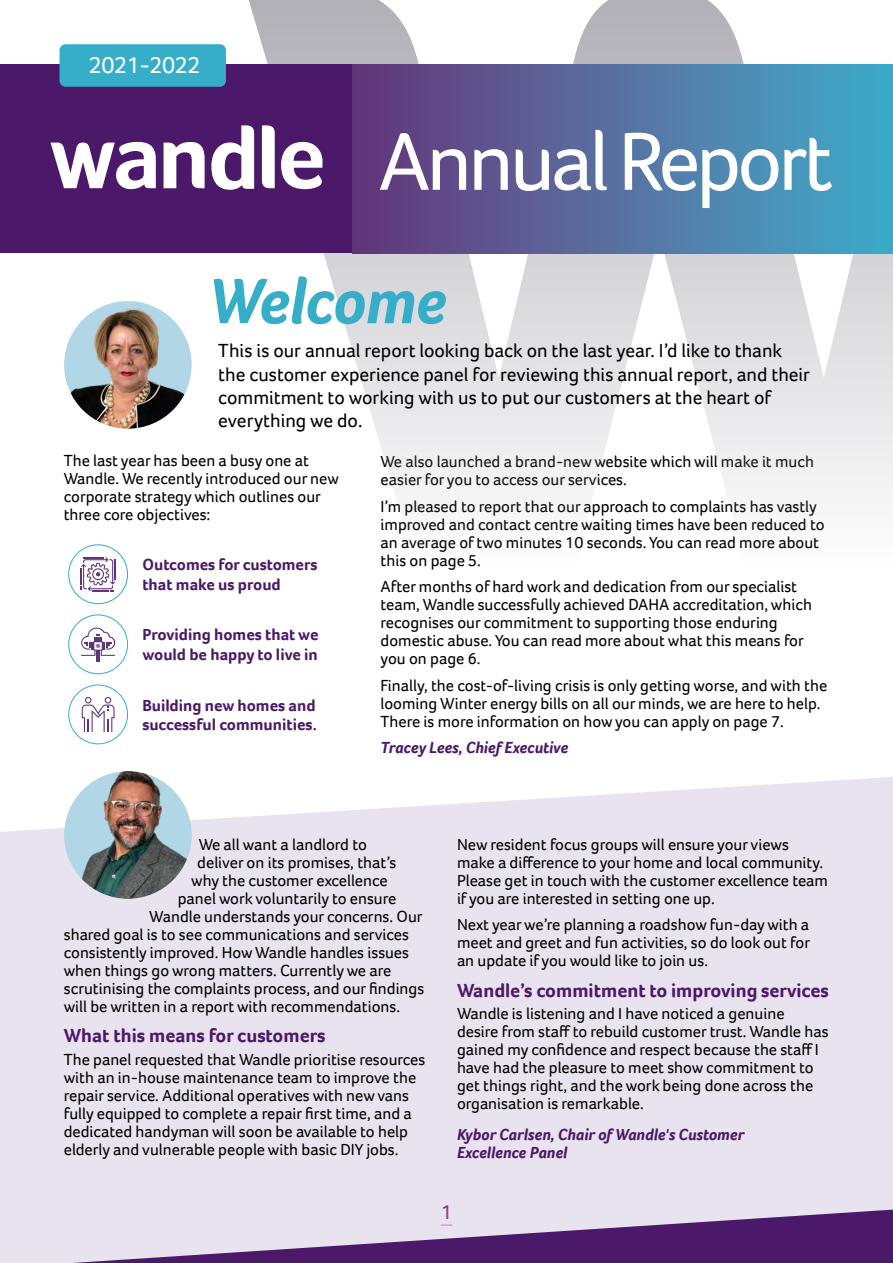
<style>
.page{position:relative;width:893px;height:1263px;background:#fff}
.page>*{position:absolute;margin:0;border:0;box-sizing:border-box;transform-origin:0 0}
.t1{font:84.45px "Foco";letter-spacing:-.05em;color:#fff}
.t2{font:italic 700 66px "Foco";letter-spacing:-.015em;color:#36adc9}
.Body_para{font:24px "Foco";letter-spacing:-.02em;color:#fff}
.t3{font:21px "Foco";color:#95358c}
.First_para_bold{font:19.5px/23.4px "Foco";letter-spacing:-.005em;color:#000}
.Body_para-2{font:700 19.5px "Foco";color:#4c1869}
.Body_para-3{font:16.5px/18px "Foco";color:#000}
.Bullet_copy_pos{font:700 16.5px/19.5px "Foco";color:#4c1869}
.Body_para-4{font:italic 700 16.5px/18px "Foco";color:#4c1869}
</style>
<div class="page">
<div style="left:0;top:777px;width:893px;height:486px;background:#e8e3ef"></div>
<img style="left:64px;top:771px;width:128px;height:128px;border-radius:64px">
<img style="left:64px;top:301px;width:128px;height:128px;border-radius:64px">
<div style="left:68px;top:685px;width:60px;height:59px;border:1px solid #36adc9;border-radius:50%"></div>
<svg style="left:82px;top:697px;width:33px;height:35px"></svg>
<div style="left:68px;top:614px;width:60px;height:60px;border:1px solid #36adc9;border-radius:50%"></div>
<svg style="left:81px;top:627px;width:34px;height:34px"></svg>
<div style="left:68px;top:544px;width:60px;height:60px;border:1px solid #36adc9;border-radius:50%"></div>
<svg style="left:81px;top:557px;width:34px;height:34px"></svg>
<svg style="left:245px;top:0;width:648px;height:498px"></svg>
<div style="left:0;top:65px;width:352px;height:188px;background:#4c1869"></div>
<div style="left:352px;top:65px;width:541px;height:188px;background:linear-gradient(to right,#673679,#41adca)"></div>
<div style="left:60px;top:44px;width:166px;height:43px;background:#36adc9;border-radius:6px"></div>
<svg style="left:51px;top:125px;width:272px;height:65px"></svg>
<svg style="left:72px;top:1209px;width:821px;height:54px;background:#9a7eac"></svg>
<p class="Body_para" style="left:89px;top:49px;width:113px">2021-2022</p>
<p class="t1" style="left:378px;top:105px;width:457px">Annual Report</p>
<p class="t2" style="left:208px;top:257px;width:241px">Welcome</p>
<p class="First_para_bold" style="left:218px;top:339px;width:593px">This is our annual report looking back on the last year. I’d like to thank the customer experience panel for reviewing this annual report, and their commitment to working with us to put our customers at the heart of everything we do.</p>
<p class="Body_para-3" style="left:64px;top:452px;width:277px">The last year has been a busy one at Wandle. We recently introduced our new corporate strategy which outlines our three core objectives:</p>
<p class="Bullet_copy_pos" style="left:142px;top:555px;width:176px">Outcomes for customers that make us proud</p>
<p class="Bullet_copy_pos" style="left:142px;top:625px;width:178px">Providing homes that we would be happy to live in</p>
<p class="Bullet_copy_pos" style="left:142px;top:695px;width:176px">Building new homes and successful communities.</p>
<p class="Body_para-3" style="left:381px;top:452px;width:435px">We also launched a brand-new website which will make it much easier for you to access our services.</p>
<p class="Body_para-3" style="left:381px;top:497px;width:445px">I’m pleased to report that our approach to complaints has vastly improved and contact centre waiting times have been reduced to an average of two minutes 10 seconds. You can read more about this on page 5.</p>
<p class="Body_para-3" style="left:381px;top:577px;width:433px">After months of hard work and dedication from our specialist team, Wandle successfully achieved DAHA accreditation, which recognises our commitment to supporting those enduring domestic abuse. You can read more about what this means for you on page 6.</p>
<p class="Body_para-3" style="left:381px;top:676px;width:448px">Finally, the cost-of-living crisis is only getting worse, and with the looming Winter energy bills on all our minds, we are here to help.<br>There is more information on how you can apply on page 7.</p>
<p class="Body_para-4" style="left:381px;top:738px;width:189px">Tracey Lees, Chief Executive</p>
<p class="Body_para-3" style="left:199px;top:835px;width:170px">We all want a landlord to</p>
<p class="Body_para-3" style="left:197px;top:853px;width:201px">deliver on its promises, that’s</p>
<p class="Body_para-3" style="left:191px;top:871px;width:198px">why the customer excellence</p>
<p class="Body_para-3" style="left:178px;top:889px;width:220px">panel work voluntarily to ensure</p>
<p class="Body_para-3" style="left:149px;top:907px;width:275px">Wandle understands your concerns. Our</p>
<p class="Body_para-3" style="left:64px;top:925px;width:347px">shared goal is to see communications and services</p>
<p class="Body_para-3" style="left:64px;top:943px;width:347px">consistently improved. How Wandle handles issues</p>
<p class="Body_para-3" style="left:64px;top:961px;width:329px">when things go wrong matters. Currently we are</p>
<p class="Body_para-3" style="left:64px;top:979px;width:362px">scrutinising the complaints process, and our findings</p>
<p class="Body_para-3" style="left:64px;top:997px;width:338px">will be written in a report with recommendations.</p>
<p class="Body_para-2" style="left:64px;top:1023px;width:263px">What this means for customers</p>
<p class="Body_para-3" style="left:64px;top:1050px;width:363px">The panel requested that Wandle prioritise resources with an in-house maintenance team to improve the repair service. Additional operatives with new vans fully equipped to complete a repair first time, and a dedicated handyman will soon be available to help elderly and vulnerable people with basic DIY jobs.</p>
<p class="Body_para-3" style="left:457px;top:835px;width:373px">New resident focus groups will ensure your views make a difference to your home and local community.<br>Please get in touch with the customer excellence team if you are interested in setting one up.</p>
<p class="Body_para-3" style="left:457px;top:915px;width:355px;text-align:justify">Next year we’re planning a roadshow fun-day with a meet and greet and fun activities, so do look out for an update if you would like to join us.</p>
<p class="Body_para-2" style="left:457px;top:977px;width:373px">Wandle’s commitment to improving services</p>
<p class="Body_para-3" style="left:457px;top:1004px;width:373px">Wandle is listening and I have noticed a genuine desire from staff to rebuild customer trust. Wandle has gained my confidence and respect because the staff I have had the pleasure to meet show commitment to get things right, and the work being done across the organisation is remarkable.</p>
<p class="Body_para-4" style="left:457px;top:1125px;width:289px">Kybor Carlsen, Chair of Wandle's Customer<br>Excellence Panel</p>
<p class="t3" style="left:441px;top:1198px;width:13px">1</p>
</div>
